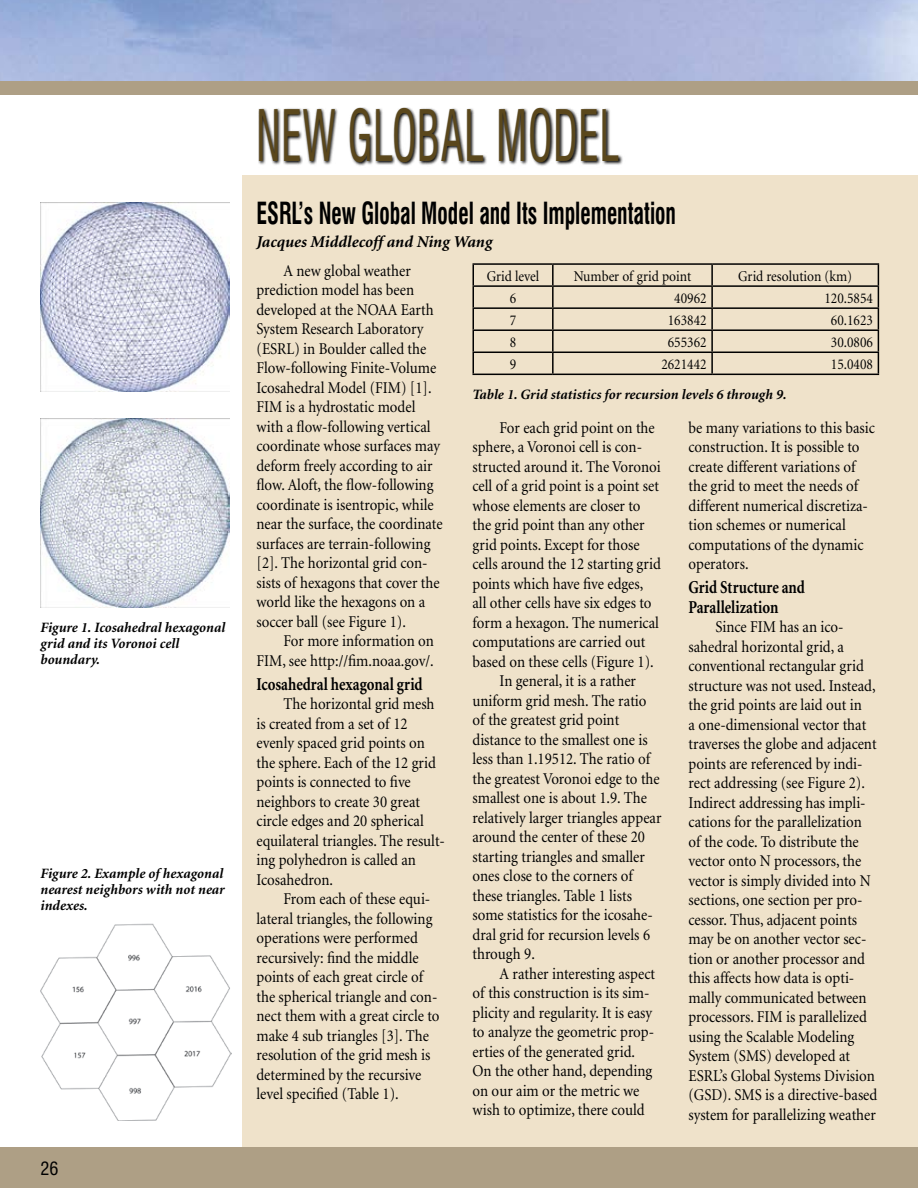
<style>
.page{position:relative;width:918px;height:1188px;background:#fff}
.page>*{position:absolute;margin:0;border:0;box-sizing:border-box;transform-origin:0 0}
.t1{font:condensed 69px "Swiss 721 BT";color:#5a471c;scale:.6 1}
.t2{font:700 condensed 29.7px "Swiss 721 BT";color:#000;scale:.73 1}
.t3{font:700 18.15px/19.5px "Minion";color:#000;scale:.82 1}
.t4{font:condensed 18px "Swiss 721 BT";color:#000}
.t5{font:16.5px/19.5px "Minion";color:#000;scale:.9 1}
.t6{font:italic 700 16.5px "Minion";color:#000}
.t7{font:15px "Minion";color:#000;scale:.9 1}
.t8{font:italic 700 14.25px/15.8px "Minion";color:#000}
</style>
<div class="page">
<div style="left:0;top:1148px;width:918px;height:40px;background:#ae9f85"></div>
<div style="left:0;top:81px;width:918px;height:13px;background:#ae9f85"></div>
<div style="left:242px;top:176px;width:676px;height:972px;background:#efe2ca"></div>
<svg style="left:258px;top:107px;width:637px;height:69px"></svg>
<hr style="left:472px;top:263px;width:81px;height:2px;background:#000">
<hr style="left:472px;top:265px;width:2px;height:20px;background:#000">
<hr style="left:553px;top:263px;width:159px;height:2px;background:#000">
<hr style="left:552px;top:265px;width:2px;height:20px;background:#000">
<hr style="left:712px;top:263px;width:167px;height:2px;background:#000">
<hr style="left:711px;top:265px;width:2px;height:20px;background:#000">
<hr style="left:472px;top:285px;width:81px;height:2px;background:#000">
<hr style="left:472px;top:287px;width:2px;height:20px;background:#000">
<hr style="left:553px;top:285px;width:159px;height:2px;background:#000">
<hr style="left:552px;top:287px;width:2px;height:20px;background:#000">
<hr style="left:712px;top:285px;width:167px;height:2px;background:#000">
<hr style="left:711px;top:287px;width:2px;height:20px;background:#000">
<hr style="left:472px;top:307px;width:81px;height:2px;background:#000">
<hr style="left:472px;top:309px;width:2px;height:20px;background:#000">
<hr style="left:553px;top:307px;width:159px;height:2px;background:#000">
<hr style="left:552px;top:309px;width:2px;height:20px;background:#000">
<hr style="left:712px;top:307px;width:167px;height:2px;background:#000">
<hr style="left:711px;top:309px;width:2px;height:20px;background:#000">
<hr style="left:472px;top:329px;width:81px;height:2px;background:#000">
<hr style="left:472px;top:331px;width:2px;height:21px;background:#000">
<hr style="left:553px;top:329px;width:159px;height:2px;background:#000">
<hr style="left:552px;top:331px;width:2px;height:21px;background:#000">
<hr style="left:712px;top:329px;width:167px;height:2px;background:#000">
<hr style="left:711px;top:331px;width:2px;height:21px;background:#000">
<hr style="left:472px;top:352px;width:81px;height:1px;background:#000">
<hr style="left:472px;top:353px;width:2px;height:21px;background:#000">
<hr style="left:553px;top:352px;width:159px;height:1px;background:#000">
<hr style="left:552px;top:353px;width:2px;height:21px;background:#000">
<hr style="left:712px;top:352px;width:167px;height:1px;background:#000">
<hr style="left:711px;top:353px;width:2px;height:21px;background:#000">
<svg style="left:878px;top:265px;width:1px;height:109px"></svg>
<hr style="left:472px;top:374px;width:81px;height:1px;background:#000">
<hr style="left:553px;top:374px;width:159px;height:1px;background:#000">
<hr style="left:712px;top:374px;width:167px;height:1px;background:#000">
<img style="left:41px;top:202px;width:189px;height:189px">
<img style="left:41px;top:418px;width:189px;height:189px">
<img style="left:40px;top:923px;width:192px;height:197px">
<p class="t8" style="left:40px;top:620px;width:186px">Figure 1. Icosahedral hexagonal grid and its Voronoi cell boundary.</p>
<p class="t8" style="left:40px;top:866px;width:186px;text-align:justify">Figure 2. Example of hexagonal nearest neighbors with not near indexes.</p>
<p class="t4" style="left:40px;top:1157px;width:19px">26</p>
<h1 class="t1" style="left:256px;top:94px;width:600px">NEW GLOBAL MODEL</h1>
<h2 class="t2" style="left:256px;top:196px;width:576px">ESRL’s New Global Model and Its Implementation</h2>
<p class="t6" style="left:256px;top:233px;width:238px">Jacques Middlecoff and Ning Wang</p>
<p class="t5" style="left:257px;top:261px;width:208px;text-indent:27px">A new global weather prediction model has been developed at the NOAA Earth<br>System Research Laboratory (ESRL) in Boulder called the<br>Flow-following Finite-Volume<br>Icosahedral Model (FIM) [1].<br>FIM is a hydrostatic model with a flow-following vertical coordinate whose surfaces may deform freely according to air flow. Aloft, the flow-following coordinate is isentropic, while near the surface, the coordinate surfaces are terrain-following [2]. The horizontal grid con&shy;sists of hexagons that cover the world like the hexagons on a soccer ball (see Figure 1).</p>
<p class="t5" style="left:257px;top:632px;width:199px;text-align:right">For more information on<br>FIM, see http://fim.noaa.gov/.</p>
<p class="t3" style="left:256px;top:675px;width:204px">Icosahedral hexagonal grid</p>
<p class="t5" style="left:257px;top:695px;width:211px;text-indent:27px">The horizontal grid mesh is created from a set of 12 evenly spaced grid points on the sphere. Each of the 12 grid points is connected to five neighbors to create 30 great circle edges and 20 spherical equilateral triangles. The result&shy;ing polyhedron is called an<br>Icosahedron.</p>
<p class="t5" style="left:257px;top:890px;width:205px;text-indent:27px">From each of these equi&shy;lateral triangles, the following operations were performed recursively: find the middle points of each great circle of the spherical triangle and con&shy;nect them with a great circle to make 4 sub triangles [3]. The resolution of the grid mesh is determined by the recursive level specified (Table 1).</p>
<p class="t7" style="left:487px;top:269px;width:60px">Grid level</p>
<p class="t7" style="left:574px;top:269px;width:132px">Number of grid point</p>
<p class="t7" style="left:738px;top:269px;width:128px">Grid resolution (km)</p>
<p class="t7" style="left:510px;top:291px;width:9px">6</p>
<p class="t7" style="left:674px;top:291px;width:38px">40962</p>
<p class="t7" style="left:824px;top:291px;width:55px">120.5854</p>
<p class="t7" style="left:510px;top:313px;width:9px">7</p>
<p class="t7" style="left:668px;top:313px;width:45px">163842</p>
<p class="t7" style="left:831px;top:313px;width:48px">60.1623</p>
<p class="t7" style="left:510px;top:335px;width:9px">8</p>
<p class="t7" style="left:668px;top:335px;width:45px">655362</p>
<p class="t7" style="left:831px;top:335px;width:48px">30.0806</p>
<p class="t7" style="left:510px;top:357px;width:9px">9</p>
<p class="t7" style="left:661px;top:357px;width:52px">2621442</p>
<p class="t7" style="left:831px;top:357px;width:48px">15.0408</p>
<p class="t8" style="left:472px;top:387px;width:316px">Table 1. Grid statistics for recursion levels 6 through 9.</p>
<p class="t5" style="left:500px;top:418px;width:174px">For each grid point on the</p>
<p class="t5" style="left:473px;top:438px;width:190px">sphere, a Voronoi cell is con-</p>
<p class="t5" style="left:473px;top:457px;width:211px">structed around it. The Voronoi</p>
<p class="t5" style="left:473px;top:477px;width:209px">cell of a grid point is a point set</p>
<p class="t5" style="left:473px;top:496px;width:188px">whose elements are closer to</p>
<p class="t5" style="left:473px;top:516px;width:193px">the grid point than any other</p>
<p class="t5" style="left:473px;top:535px;width:187px">grid points. Except for those</p>
<p class="t5" style="left:473px;top:555px;width:211px">cells around the 12 starting grid</p>
<p class="t5" style="left:473px;top:574px;width:191px">points which have five edges,</p>
<p class="t5" style="left:473px;top:594px;width:200px">all other cells have six edges to</p>
<p class="t5" style="left:473px;top:613px;width:209px">form a hexagon. The numerical</p>
<p class="t5" style="left:473px;top:633px;width:193px">computations are carried out</p>
<p class="t5" style="left:473px;top:652px;width:203px">based on these cells (Figure 1).</p>
<p class="t5" style="left:500px;top:672px;width:153px">In general, it is a rather</p>
<p class="t5" style="left:473px;top:691px;width:195px">uniform grid mesh. The ratio</p>
<p class="t5" style="left:473px;top:711px;width:165px">of the greatest grid point</p>
<p class="t5" style="left:473px;top:730px;width:196px">distance to the smallest one is</p>
<p class="t5" style="left:473px;top:750px;width:199px">less than 1.19512. The ratio of</p>
<p class="t5" style="left:473px;top:769px;width:210px">the greatest Voronoi edge to the</p>
<p class="t5" style="left:473px;top:789px;width:195px">smallest one is about 1.9. The</p>
<p class="t5" style="left:473px;top:808px;width:211px">relatively larger triangles appear</p>
<p class="t5" style="left:473px;top:828px;width:193px">around the center of these 20</p>
<p class="t5" style="left:473px;top:847px;width:193px">starting triangles and smaller</p>
<p class="t5" style="left:473px;top:867px;width:180px">ones close to the corners of</p>
<p class="t5" style="left:473px;top:886px;width:179px">these triangles. Table 1 lists</p>
<p class="t5" style="left:473px;top:906px;width:202px">some statistics for the icosahe-</p>
<p class="t5" style="left:473px;top:925px;width:199px">dral grid for recursion levels 6</p>
<p class="t5" style="left:473px;top:945px;width:71px">through 9.</p>
<p class="t5" style="left:500px;top:964px;width:175px">A rather interesting aspect</p>
<p class="t5" style="left:473px;top:984px;width:198px">of this construction is its sim-</p>
<p class="t5" style="left:473px;top:1003px;width:201px">plicity and regularity. It is easy</p>
<p class="t5" style="left:473px;top:1023px;width:203px">to analyze the geometric prop-</p>
<p class="t5" style="left:473px;top:1042px;width:182px">erties of the generated grid.</p>
<p class="t5" style="left:473px;top:1062px;width:201px">On the other hand, depending</p>
<p class="t5" style="left:473px;top:1081px;width:187px">on our aim or the metric we</p>
<p class="t5" style="left:473px;top:1101px;width:193px">wish to optimize, there could</p>
<p class="t5" style="left:689px;top:418px;width:209px">be many variations to this basic construction. It is possible to create different variations of the grid to meet the needs of different numerical discretiza&shy;tion schemes or numerical computations of the dynamic operators.</p>
<p class="t3" style="left:688px;top:578px;width:144px">Grid Structure and<br>Parallelization</p>
<p class="t5" style="left:689px;top:618px;width:211px;text-indent:27px">Since FIM has an ico&shy;sahedral horizontal grid, a conventional rectangular grid structure was not used. Instead, the grid points are laid out in<br>a one-dimensional vector that traverses the globe and adjacent points are referenced by indi&shy;rect addressing (see Figure 2).<br>Indirect addressing has impli&shy;cations for the parallelization of the code. To distribute the vector onto N processors, the vector is simply divided into N sections, one section per pro&shy;cessor. Thus, adjacent points may be on another vector sec&shy;tion or another processor and this affects how data is opti&shy;mally communicated between processors. FIM is parallelized using the Scalable Modeling<br>System (SMS) developed at<br>ESRL’s Global Systems Division (GSD). SMS is a directive-based system for parallelizing weather</p>
</div>
